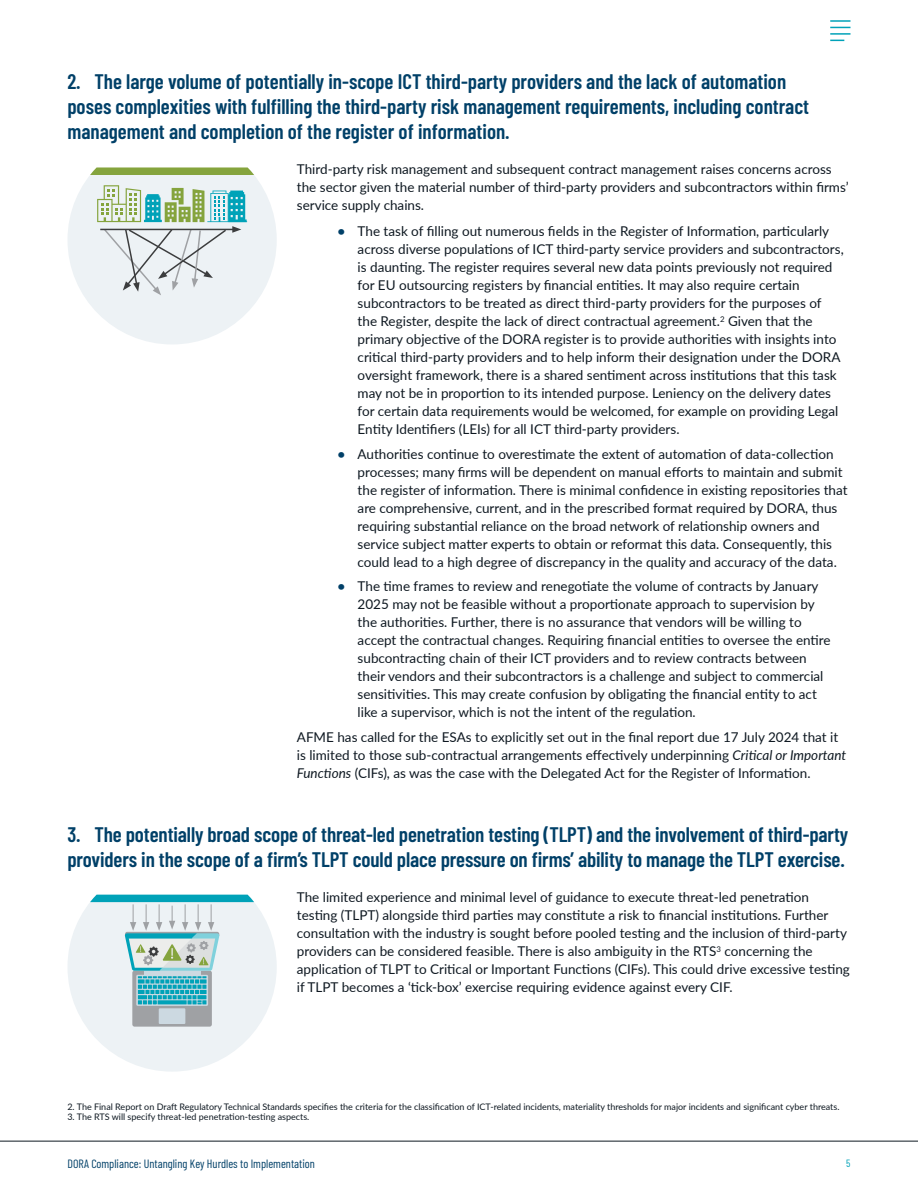
<style>
.page{position:relative;width:918px;height:1188px;background:#fff}
.page>*{position:absolute;margin:0;border:0;box-sizing:border-box;transform-origin:0 0}
.t1{font:600 21px/25.2px "Barlow Condensed";color:#004068}
.t2{font:13.5px/18px "Lato";color:#0e1821}
.t3{font:12px "Barlow Condensed";color:#004068}
.t4{font:10.5px "Barlow Condensed";color:#00a2b8}
.t5{font:9px "Lato";color:#0e1821}
.s1{font-weight:700;color:#004068}
.s2{font-style:italic}
</style>
<div class="page">
<hr style="left:0;top:1141px;width:918px;height:1px;background:#0e1821">
<hr style="left:830px;top:20px;width:20px;height:2px;background:#00a2b8">
<svg style="left:830px;top:27px;width:20px;height:1px"></svg>
<hr style="left:830px;top:33px;width:20px;height:2px;background:#00a2b8">
<svg style="left:830px;top:40px;width:14px;height:1px"></svg>
<div style="left:68px;top:135px;width:209px;height:209px;background:#edf2f5;border-radius:50%"></div>
<div style="left:45px;top:39px;width:255px;height:131px;background:#fff"></div>
<svg style="left:90px;top:167px;width:164px;height:8px"></svg>
<svg style="left:97px;top:185px;width:150px;height:110px"></svg>
<div style="left:68px;top:862px;width:209px;height:210px;background:#edf2f5;border-radius:50%"></div>
<div style="left:45px;top:766px;width:255px;height:131px;background:#fff"></div>
<div style="left:132px;top:971px;width:80px;height:56px;background:#9fa1a4;border-radius:2px"></div>
<div style="left:159px;top:1008px;width:26px;height:16px;background:#ccd9e1"></div>
<svg style="left:136px;top:975px;width:72px;height:31px"></svg>
<svg style="left:90px;top:895px;width:164px;height:109px"></svg>
<p class="t1" style="left:67px;top:67px;width:743px">2. The large volume of potentially in-scope ICT third-party providers and the lack of automation poses complexities with fulfilling the third-party risk management requirements, including contract management and completion of the register of information.</p>
<p class="t2" style="left:297px;top:159px;width:553px">Third-party risk management and subsequent contract management raises concerns across the sector given the material number of third-party providers and subcontractors within firms’ service supply chains.</p>
<p class="t2" style="left:358px;top:222px;width:488px;text-indent:-20px"><span class="s1">•</span> The task of filling out numerous fields in the Register of Information, particularly across diverse populations of ICT third-party service providers and subcontractors, is daunting. The register requires several new data points previously not required for EU outsourcing registers by financial entities. It may also require certain subcontractors to be treated as direct third-party providers for the purposes of the Register, despite the lack of direct contractual agreement.<sup>2</sup> Given that the primary objective of the DORA register is to provide authorities with insights into critical third-party providers and to help inform their designation under the DORA oversight framework, there is a shared sentiment across institutions that this task may not be in proportion to its intended purpose. Leniency on the delivery dates for certain data requirements would be welcomed, for example on providing Legal Entity Identifiers (LEIs) for all ICT third-party providers.</p>
<p class="t2" style="left:358px;top:444px;width:491px;text-indent:-20px"><span class="s1">•</span> Authorities continue to overestimate the extent of automation of data-collection processes; many firms will be dependent on manual efforts to maintain and submit the register of information. There is minimal confidence in existing repositories that are comprehensive, current, and in the prescribed format required by DORA, thus requiring substantial reliance on the broad network of relationship owners and service subject matter experts to obtain or reformat this data. Consequently, this could lead to a high degree of discrepancy in the quality and accuracy of the data.</p>
<p class="t2" style="left:358px;top:577px;width:475px;text-indent:-20px"><span class="s1">•</span> The time frames to review and renegotiate the volume of contracts by January 2025 may not be feasible without a proportionate approach to supervision by the authorities. Further, there is no assurance that vendors will be willing to accept the contractual changes. Requiring financial entities to oversee the entire subcontracting chain of their ICT providers and to review contracts between their vendors and their subcontractors is a challenge and subject to commercial sensitivities. This may create confusion by obligating the financial entity to act like a supervisor, which is not the intent of the regulation.</p>
<p class="t2" style="left:297px;top:727px;width:551px">AFME has called for the ESAs to explicitly set out in the final report due 17 July 2024 that it is limited to those sub-contractual arrangements effectively underpinning <span class="s2">Critical or Important<br>Functions</span> (CIFs), as was the case with the Delegated Act for the Register of Information.</p>
<h1 class="t1" style="left:67px;top:821px;width:782px">3. The potentially broad scope of threat-led penetration testing (TLPT) and the involvement of third-party providers in the scope of a firm’s TLPT could place pressure on firms’ ability to manage the TLPT exercise.</h1>
<p class="t2" style="left:297px;top:888px;width:554px">The limited experience and minimal level of guidance to execute threat-led penetration testing (TLPT) alongside third parties may constitute a risk to financial institutions. Further consultation with the industry is sought before pooled testing and the inclusion of third-party providers can be considered feasible. There is also ambiguity in the RTS<sup>3</sup> concerning the application of TLPT to Critical or Important Functions (CIFs). This could drive excessive testing if TLPT becomes a ‘tick-box’ exercise requiring evidence against every CIF.</p>
<p class="t5" style="left:67px;top:1100px;width:774px">2. The Final Report on Draft Regulatory Technical Standards specifies the criteria for the classification of ICT-related incidents, materiality thresholds for major incidents and significant cyber threats.</p>
<p class="t5" style="left:67px;top:1111px;width:244px">3. The RTS will specify threat-led penetration-testing aspects.</p>
<p class="t3" style="left:68px;top:1155px;width:249px">DORA Compliance: Untangling Key Hurdles to Implementation</p>
<p class="t4" style="left:846px;top:1155px;width:6px">5</p>
</div>
